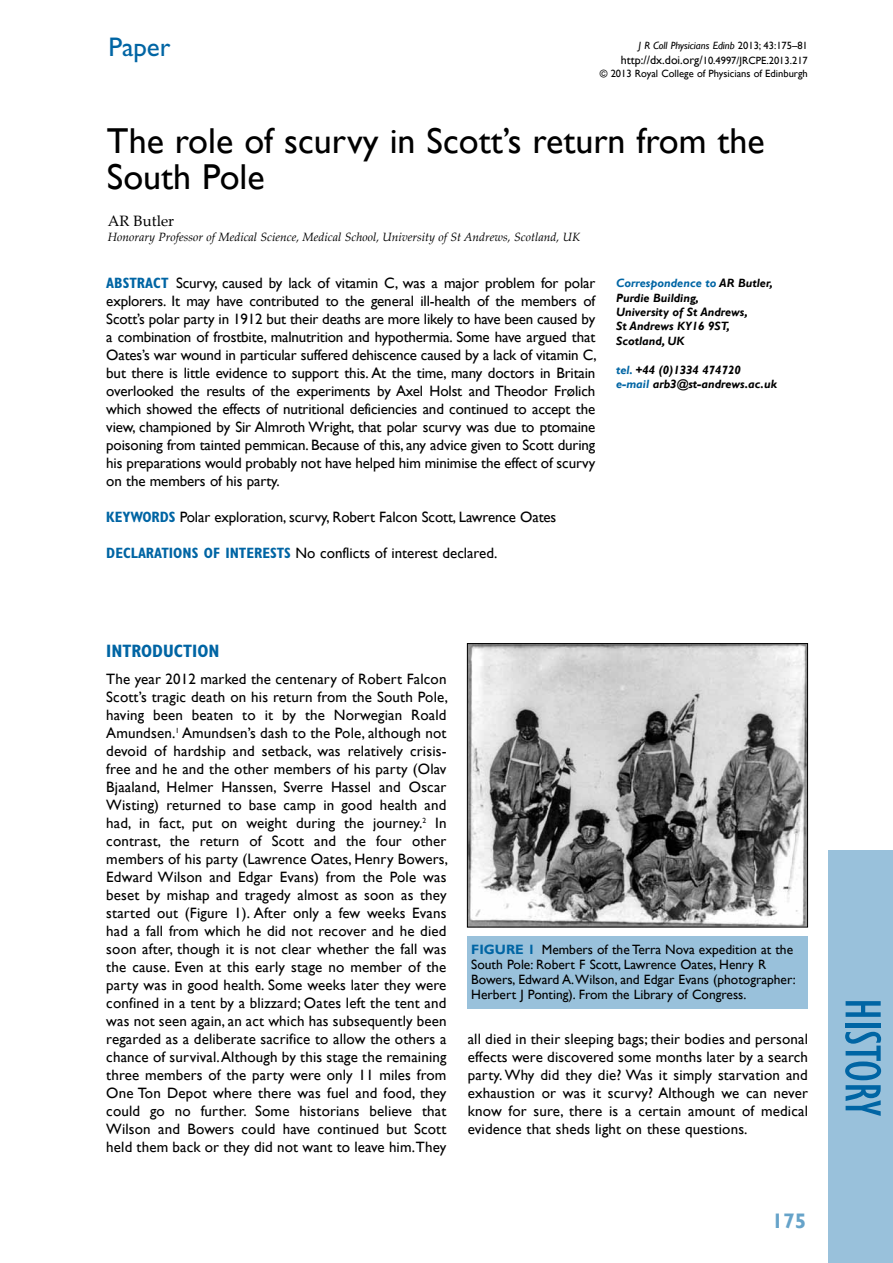
<style>
.page{position:relative;width:893px;height:1263px;background:#fff}
.page>*{position:absolute;margin:0;border:0;box-sizing:border-box;transform-origin:0 0}
.t1{font:condensed 52.5px "Gill Sans";color:#0065a4}
.t2{font:36px/36px "Gill Sans";color:#000}
.t3{font:27px "Gill Sans";color:#0065a4}
.t4{font:700 21px "Gill Sans";color:#66a3c9}
.t5{font:700 condensed 18px "Gill Sans";color:#0065a4}
.t6{font:15px/18px "Gill Sans";color:#000;text-align:justify}
.t7{font:700 condensed 15px "Gill Sans";color:#0065a4}
.t8{font:15px "Palatino Linotype";color:#000}
.t9{font:13.5px/15px "Gill Sans";color:#000}
.t10{font:italic 700 12px/14.4px "Gill Sans";color:#000}
.t11{font:italic 12px "Palatino Linotype";color:#000}
.t12{font:10.5px/15px "Gill Sans";color:#000;text-align:right}
.s1{font-style:italic}
.s2{font-size:12px}
.s3{font-weight:700;font-stretch:condensed;color:#0065a4}
.s4{color:#0065a4}
.s5{font-weight:700;color:#0065a4}
</style>
<div class="page">
<div style="left:829px;top:850px;width:64px;height:413px;background:#99c1db"></div>
<img style="left:469px;top:645px;width:337px;height:280px">
<div style="left:467px;top:643px;width:341px;height:284px;border:1px solid #000"></div>
<div style="left:467px;top:936px;width:340px;height:73px;background:#99c1db"></div>
<h3 class="t3" style="left:108px;top:31px;width:64px">Paper</h3>
<p class="t12" style="left:621px;top:38px;width:189px"><span class="s1">J R Coll Physicians Edinb</span> 2013; 43:175–81 <span class="s2">http://dx.doi.org/</span>10.4997/JRCPE.2013.217</p>
<p class="t12" style="left:600px;top:66px;width:210px">© 2013 Royal College of Physicians of Edinburgh</p>
<h2 class="t2" style="left:107px;top:123px;width:659px">The role of scurvy in Scott’s return from the<br>South Pole</h2>
<p class="t8" style="left:108px;top:210px;width:68px">AR Butler</p>
<p class="t11" style="left:108px;top:229px;width:474px">Honorary Professor of Medical Science, Medical School, University of St Andrews, Scotland, UK</p>
<p class="t6" style="left:106px;top:274px;width:492px"><span class="s3">ABSTRACT</span> Scurvy, caused by lack of vitamin C, was a major problem for polar explorers. It may have contributed to the general ill-health of the members of Scott’s polar party in 1912 but their deaths are more likely to have been caused by a combination of frostbite, malnutrition and hypothermia. Some have argued that Oates’s war wound in particular suffered dehiscence caused by a lack of vitamin C, but there is little evidence to support this. At the time, many doctors in Britain overlooked the results of the experiments by Axel Holst and Theodor Frølich which showed the effects of nutritional deficiencies and continued to accept the view, championed by Sir Almroth Wright, that polar scurvy was due to ptomaine poisoning from tainted pemmican. Because of this, any advice given to Scott during his preparations would probably not have helped him minimise the effect of scurvy on the members of his party.</p>
<p class="t6" style="left:106px;top:508px;width:452px"><span class="s3">KEYWORDS</span> Polar exploration, scurvy, Robert Falcon Scott, Lawrence Oates</p>
<p class="t7" style="left:106px;top:544px;width:41px">DECLARAT</p>
<p class="t7" style="left:169px;top:544px;width:109px">IONS OF INTERESTS</p>
<p class="t6" style="left:296px;top:544px;width:203px">No conflicts of interest declared.</p>
<p class="t10" style="left:616px;top:276px;width:158px"><span class="s4">Correspondence to</span> AR Butler,<br>Purdie Building,<br>University of St Andrews,<br>St Andrews KY16 9ST,<br>Scotland, UK</p>
<p class="t10" style="left:616px;top:363px;width:162px"><span class="s4">tel.</span> +44 (0)1334 474720<br><span class="s4">e-mail</span> arb3@st-andrews.ac.uk</p>
<p class="t5" style="left:106px;top:640px;width:96px">INTRODUCTION</p>
<p class="t6" style="left:106px;top:670px;width:343px">The year 2012 marked the centenary of Robert Falcon Scott’s tragic death on his return from the South Pole, having been beaten to it by the Norwegian Roald Amundsen.<sup>1</sup> Amundsen’s dash to the Pole, although not devoid of hardship and setback, was relatively crisis&shy;free and he and the other members of his party (Olav Bjaaland, Helmer Hanssen, Sverre Hassel and Oscar Wisting) returned to base camp in good health and had, in fact, put on weight during the journey.<sup>2</sup> In contrast, the return of Scott and the four other members of his party (Lawrence Oates, Henry Bowers, Edward Wilson and Edgar Evans) from the Pole was beset by mishap and tragedy almost as soon as they started out (Figure 1). After only a few weeks Evans had a fall from which he did not recover and he died soon after, though it is not clear whether the fall was the cause. Even at this early stage no member of the party was in good health. Some weeks later they were confined in a tent by a blizzard; Oates left the tent and was not seen again, an act which has subsequently been regarded as a deliberate sacrifice to allow the others a chance of survival. Although by this stage the remaining three members of the party were only 11 miles from One Ton Depot where there was fuel and food, they could go no further. Some historians believe that Wilson and Bowers could have continued but Scott held them back or they did not want to leave him.They</p>
<p class="t9" style="left:471px;top:942px;width:326px"><span class="s5">FIGURE 1</span> Members of the Terra Nova expedition at the South Pole: Robert F Scott, Lawrence Oates, Henry R Bowers, Edward A. Wilson, and Edgar Evans (photographer:<br>Herbert J Ponting). From the Library of Congress.</p>
<p class="t6" style="left:468px;top:1030px;width:342px">all died in their sleeping bags; their bodies and personal effects were discovered some months later by a search party. Why did they die? Was it simply starvation and exhaustion or was it scurvy? Although we can never know for sure, there is a certain amount of medical evidence that sheds light on these questions.</p>
<h3 class="t4" style="left:772px;top:1208px;width:36px">175</h3>
<h1 class="t1" style="left:894px;top:998px;width:120px;rotate:90deg">history</h1>
</div>
